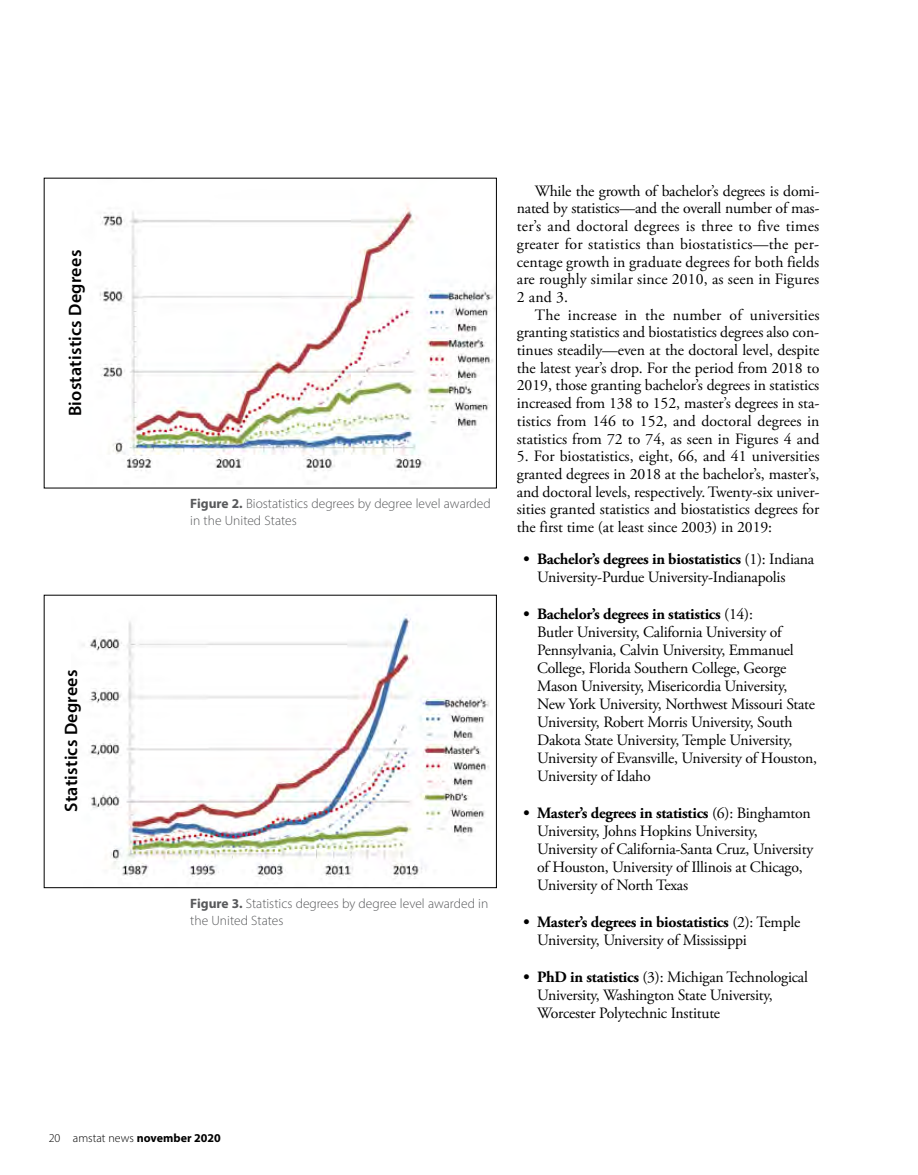
<style>
.page{position:relative;width:918px;height:1175px;background:#fff}
.page>*{position:absolute;margin:0;border:0;box-sizing:border-box;transform-origin:0 0}
.t1{font:600 18px "Myriad Pro";letter-spacing:.015em;color:#000}
.t2{font:15.75px/17.7px "Adobe Garamond Pro";letter-spacing:-.015em;color:#000}
.t3{font:300 13.5px/16.5px "Myriad Pro";color:#58595b}
.t4{font:300 12px "Myriad Pro";color:#000}
.s1{font-weight:700}
</style>
<div class="page">
<img style="left:99px;top:204px;width:395px;height:268px">
<img style="left:82px;top:614px;width:407px;height:265px">
<p class="t1" style="left:64px;top:416px;width:168px;rotate:-90deg">Biostatistics Degrees</p>
<p class="t1" style="left:60px;top:811px;width:144px;rotate:-90deg">Statistics Degrees</p>
<p class="t3" style="left:190px;top:495px;width:302px"><span class="s1">Figure 2.</span> Biostatistics degrees by degree level awarded in the United States</p>
<p class="t3" style="left:190px;top:895px;width:300px"><span class="s1">Figure 3.</span> Statistics degrees by degree level awarded in the United States</p>
<p class="t2" style="left:517px;top:182px;width:304px;text-align:justify;text-indent:18px">While the growth of bachelor’s degrees is domi&shy;nated by statistics—and the overall number of mas&shy;ter’s and doctoral degrees is three to five times greater for statistics than biostatistics—the per&shy;centage growth in graduate degrees for both fields are roughly similar since 2010, as seen in Figures 2 and 3.</p>
<p class="t2" style="left:517px;top:306px;width:304px;text-align:justify;text-indent:18px">The increase in the number of universities granting statistics and biostatistics degrees also con&shy;tinues steadily—even at the doctoral level, despite the latest year’s drop. For the period from 2018 to 2019, those granting bachelor’s degrees in statistics increased from 138 to 152, master’s degrees in sta&shy;tistics from 146 to 152, and doctoral degrees in statistics from 72 to 74, as seen in Figures 4 and</p>
<p class="t2" style="left:517px;top:448px;width:304px;text-align:justify">5. For biostatistics, eight, 66, and 41 universities granted degrees in 2018 at the bachelor’s, master’s, and doctoral levels, respectively. Twenty-six univer&shy;sities granted statistics and biostatistics degrees for the first time (at least since 2003) in 2019:</p>
<p class="t2" style="left:537px;top:550px;width:279px;text-indent:-13px"><span class="s1">• Bachelor’s degrees in biostatistics</span> (1): Indiana<br>University-Purdue University-Indianapolis</p>
<p class="t2" style="left:537px;top:605px;width:281px;text-indent:-13px"><span class="s1">• Bachelor’s degrees in statistics</span> (14):<br>Butler University, California University of Pennsylvania, Calvin University, Emmanuel College, Florida Southern College, George Mason University, Misericordia University, New York University, Northwest Missouri State University, Robert Morris University, South Dakota State University, Temple University, University of Evansville, University of Houston, University of Idaho</p>
<p class="t2" style="left:537px;top:804px;width:278px;text-indent:-13px"><span class="s1">• Master’s degrees in statistics</span> (6): Binghamton University, Johns Hopkins University, University of California-Santa Cruz, University of Houston, University of Illinois at Chicago, University of North Texas</p>
<p class="t2" style="left:537px;top:913px;width:265px;text-indent:-13px"><span class="s1">• Master’s degrees in biostatistics</span> (2): Temple<br>University, University of Mississippi</p>
<p class="t2" style="left:537px;top:968px;width:272px;text-indent:-13px"><span class="s1">• PhD in statistics</span> (3): Michigan Technological<br>University, Washington State University,<br>Worcester Polytechnic Institute</p>
<p class="t4" style="left:49px;top:1130px;width:174px">20 amstat news <span class="s1">november 2020</span></p>
</div>
